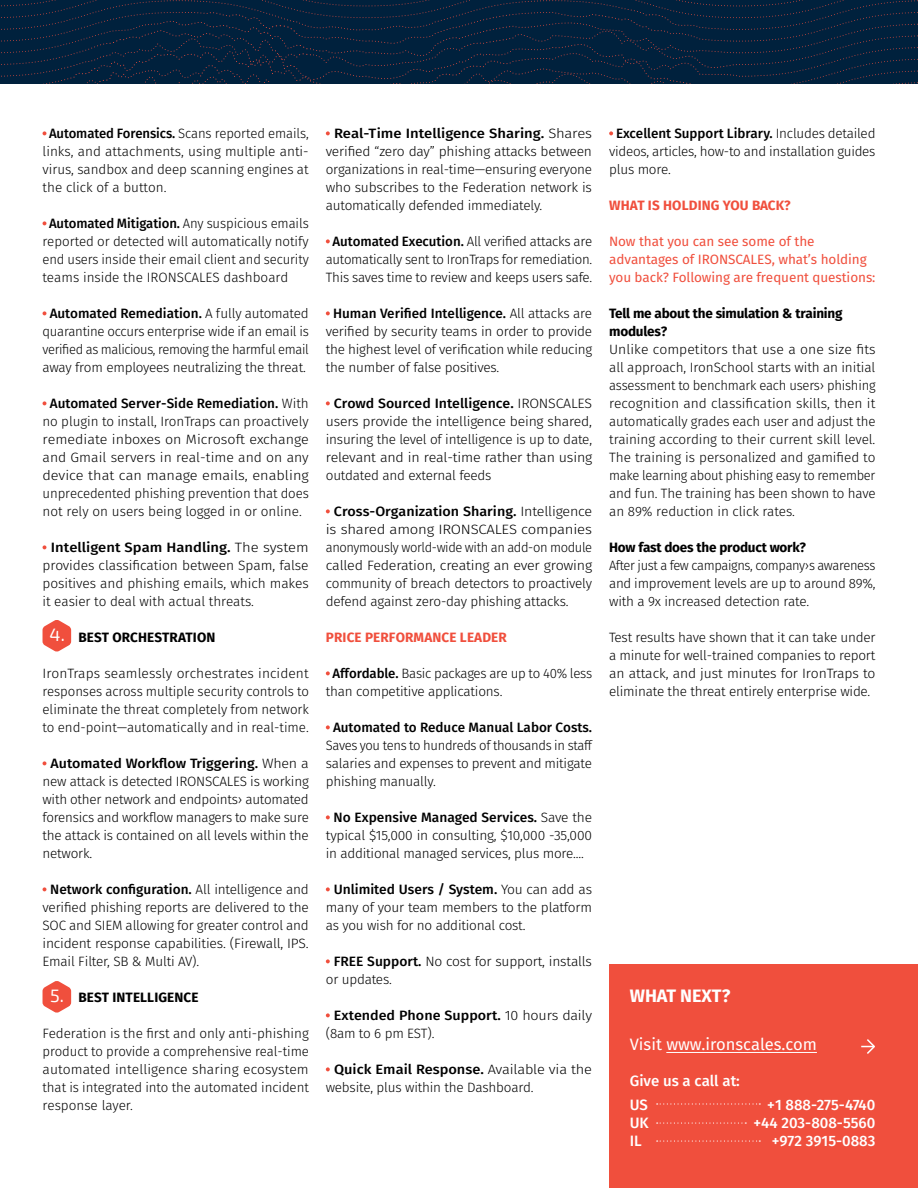
<style>
.page{position:relative;width:918px;height:1188px;background:#fff}
.page>*{position:absolute;margin:0;border:0;box-sizing:border-box;transform-origin:0 0}
.t1{font:700 18px "Fira Sans";letter-spacing:-.005em;color:#fff}
.t2{font:18px "Exo 2";color:#fff}
.t3{font:16.5px "Fira Sans";color:#fff}
.t4{font:500 15px "Fira Sans";color:#fff}
.t5{font:300 13.5px/18px "Fira Sans";letter-spacing:-.015em;color:#000;text-align:justify}
.t6{font:300 13.5px/18px "Fira Sans";letter-spacing:-.015em;color:#000;text-align:justify;scale:1.05 1}
.t7{font:300 13.5px/18px "Fira Sans";letter-spacing:-.015em;color:#000;text-align:justify;scale:1.1 1}
.t8{font:300 13.5px/18px "Fira Sans";letter-spacing:-.015em;color:#000;text-align:justify;scale:1.06 1}
.t9{font:300 13.5px/18px "Fira Sans";letter-spacing:-.015em;color:#000;text-align:justify;scale:.96 1}
.t10{font:13.5px/18px "Fira Sans";letter-spacing:-.005em;color:#f04f3d}
.t11{font:700 13.5px/18px "Fira Sans";letter-spacing:-.015em;color:#000}
.t12{font:300 13.5px/18px "Fira Sans";letter-spacing:-.015em;color:#000;scale:1.08 1}
.t13{font:700 13.5px "Fira Sans";letter-spacing:.01em;color:#f04f3d}
.t14{font:500 13.5px "Fira Sans";color:#000}
.t15{font:700 13.5px "Fira Sans";letter-spacing:.01em;color:#000}
.s1{font-weight:500}
</style>
<div class="page">
<div style="left:609px;top:964px;width:309px;height:224px;background:#f04f3d"></div>
<svg style="left:326px;top:131px;width:4px;height:4px"></svg>
<svg style="left:326px;top:239px;width:4px;height:4px"></svg>
<svg style="left:326px;top:311px;width:4px;height:4px"></svg>
<svg style="left:326px;top:401px;width:4px;height:4px"></svg>
<svg style="left:326px;top:509px;width:4px;height:4px"></svg>
<svg style="left:326px;top:671px;width:4px;height:4px"></svg>
<svg style="left:326px;top:725px;width:4px;height:4px"></svg>
<svg style="left:326px;top:815px;width:4px;height:4px"></svg>
<svg style="left:326px;top:887px;width:4px;height:4px"></svg>
<svg style="left:326px;top:959px;width:4px;height:4px"></svg>
<svg style="left:326px;top:1013px;width:4px;height:4px"></svg>
<svg style="left:326px;top:1067px;width:4px;height:4px"></svg>
<svg style="left:43px;top:131px;width:3px;height:4px"></svg>
<svg style="left:43px;top:221px;width:3px;height:4px"></svg>
<svg style="left:43px;top:311px;width:3px;height:4px"></svg>
<svg style="left:43px;top:401px;width:3px;height:4px"></svg>
<svg style="left:43px;top:545px;width:3px;height:4px"></svg>
<svg style="left:43px;top:620px;width:28px;height:32px"></svg>
<svg style="left:43px;top:761px;width:3px;height:4px"></svg>
<svg style="left:43px;top:887px;width:3px;height:4px"></svg>
<svg style="left:43px;top:981px;width:28px;height:32px"></svg>
<svg style="left:609px;top:131px;width:4px;height:4px"></svg>
<svg style="left:0;top:0;width:918px;height:84px;background:#04213d"></svg>
<hr style="left:666px;top:1052px;width:151px;height:1px;background:#fff">
<svg style="left:861px;top:1039px;width:14px;height:15px"></svg>
<svg style="left:657px;top:1103px;width:103px;height:2px"></svg>
<svg style="left:657px;top:1123px;width:89px;height:1px"></svg>
<svg style="left:657px;top:1141px;width:103px;height:1px"></svg>
<p class="t5" style="left:49px;top:125px;width:261px"><span class="s1">Automated Forensics.</span> Scans reported emails,</p>
<p class="t5" style="left:43px;top:161px;width:268px">virus, sandbox and deep scanning engines at</p>
<p class="t5" style="left:43px;top:143px;width:268px">links, and attachments, using multiple anti-</p>
<p class="t5" style="left:43px;top:179px;width:125px">the click of a button.</p>
<p class="t5" style="left:43px;top:215px;width:268px;text-indent:7px"><span class="s1">Automated Mitigation.</span> Any suspicious emails reported or detected will automatically notify end users inside their email client and security teams inside the IRONSCALES dashboard</p>
<p class="t5" style="left:43px;top:305px;width:268px;text-align:center"><span class="s1">Automated Remediation</span> A<span class="s1">.</span> fully automated quarantine occurs enterprise wide if an email is verified as malicious, removing the harmful email away from employees neutralizing the threat.</p>
<p class="t5" style="left:43px;top:395px;width:268px;text-align:center"><span class="s1">Automated Server-Side Remediation.</span> With no plugin to install, IronTraps can proactively remediate inboxes on Microsoft exchange and Gmail servers in real-time and on any device that can manage emails, enabling unprecedented phishing prevention that does not rely on users being logged in or online.</p>
<p class="t7" style="left:43px;top:539px;width:244px;text-indent:8px"><span class="s1">Intelligent Spam Handling.</span> The system provides classification between Spam, false positives and phishing emails, which makes it easier to deal with actual threats.</p>
<p class="t15" style="left:78px;top:628px;width:139px">BEST ORCHESTRATION</p>
<h1 class="t2" style="left:50px;top:624px;width:17px">4.</h1>
<p class="t5" style="left:43px;top:665px;width:268px">IronTraps seamlessly orchestrates incident responses across multiple security controls to eliminate the threat completely from network to end-point—automatically and in real-time.</p>
<p class="t6" style="left:43px;top:755px;width:255px;text-indent:8px"><span class="s1">Automated Workflow Triggering.</span> When a new attack is detected IRONSCALES is working with other network and endpoints› automated forensics and workflow managers to make sure the attack is contained on all levels within the network.</p>
<p class="t5" style="left:43px;top:881px;width:268px;text-indent:8px"><span class="s1">Network configuration.</span> All intelligence and verified phishing reports are delivered to the SOC and SIEM allowing for greater control and incident response capabilities (. Firewall, IPS.<br>Email Filter, SB &amp; Multi AV .(</p>
<p class="t15" style="left:78px;top:988px;width:122px">BEST INTELLIGENCE</p>
<h1 class="t2" style="left:50px;top:986px;width:15px">5.</h1>
<p class="t5" style="left:43px;top:1025px;width:268px">Federation is the first and only anti-phishing product to provide a comprehensive real-time automated intelligence sharing ecosystem that is integrated into the automated incident response layer.</p>
<p class="t7" style="left:326px;top:125px;width:244px;text-indent:8px"><span class="s1">Real-Time Intelligence Sharing.</span> Shares verified “zero day” phishing attacks between organizations in real-time—ensuring everyone who subscribes to the Federation network is automatically defended immediately.</p>
<p class="t5" style="left:326px;top:233px;width:268px;text-align:center"><span class="s1">Automated Execution.</span> All verified attacks are automatically sent to IronTraps for remediation.<br>This saves time to review and keeps users safe.</p>
<p class="t5" style="left:326px;top:305px;width:268px;text-indent:7px"><span class="s1">Human Verified Intelligence.</span> All attacks are verified by security teams in order to provide the highest level of verification while reducing the number of false positives.</p>
<p class="t6" style="left:326px;top:395px;width:255px;text-indent:8px"><span class="s1">Crowd Sourced Intelligence.</span> IRONSCALES users provide the intelligence being shared, insuring the level of intelligence is up to date, relevant and in real-time rather than using outdated and external feeds</p>
<p class="t8" style="left:326px;top:503px;width:253px;text-indent:8px"><span class="s1">Cross-Organization Sharing.</span> Intelligence is shared among IRONSCALES companies anonymously world-wide with an add-on module called Federation, creating an ever growing community of breach detectors to proactively defend against zero-day phishing attacks.</p>
<p class="t13" style="left:326px;top:628px;width:182px">PRICE PERFORMANCE LEADER</p>
<p class="t5" style="left:326px;top:665px;width:268px;text-indent:7px"><span class="s1">Affordable.</span> Basic packages are up to 40% less than competitive applications.</p>
<p class="t14" style="left:333px;top:718px;width:261px">Automated to Reduce Manual Labor Costs.</p>
<p class="t9" style="left:326px;top:737px;width:279px">Saves you tens to hundreds of thousands in staff salaries and expenses to prevent and mitigate phishing manually.</p>
<p class="t5" style="left:326px;top:809px;width:268px;text-indent:8px"><span class="s1">No Expensive Managed Services.</span> Save the typical $15,000 in consulting, $10,000 -35,000 in additional managed services, plus more....</p>
<p class="t5" style="left:326px;top:881px;width:268px;text-indent:8px"><span class="s1">Unlimited Users / System.</span> You can add as many of your team members to the platform as you wish for no additional cost.</p>
<p class="t5" style="left:326px;top:953px;width:268px;text-indent:8px"><span class="s1">FREE Support.</span> No cost for support, installs or updates.</p>
<p class="t8" style="left:326px;top:1007px;width:253px;text-indent:8px"><span class="s1">Extended Phone Support.</span> 10 hours daily<br>8( am to 6 pm EST .(</p>
<p class="t12" style="left:326px;top:1061px;width:248px;text-indent:8px"><span class="s1">Quick Email Response.</span> Available via the website, plus within the Dashboard.</p>
<p class="t5" style="left:609px;top:125px;width:268px;text-indent:7px"><span class="s1">Excellent Support Library.</span> Includes detailed videos, articles, how-to and installation guides plus more.</p>
<p class="t13" style="left:609px;top:196px;width:183px">WHAT IS HOLDING YOU BACK?</p>
<p class="t10" style="left:609px;top:233px;width:268px">Now that you can see some of the advantages of IRONSCALES, what s’ holding you back? Following are frequent questions:</p>
<p class="t11" style="left:609px;top:305px;width:235px">Tell me about the simulation &amp; training modules?</p>
<p class="t5" style="left:609px;top:341px;width:268px">Unlike competitors that use a one size fits all approach, IronSchool starts with an initial assessment to benchmark each users› phishing recognition and classification skills, then it automatically grades each user and adjust the training according to their current skill level.<br>The training is personalized and gamified to make learning about phishing easy to remember and fun. The training has been shown to have an 89% reduction in click rates.</p>
<p class="t11" style="left:609px;top:539px;width:198px">How fast does the product work?</p>
<p class="t9" style="left:609px;top:557px;width:279px">After just a few campaigns, company s› awareness and improvement levels are up to around 89%, with x9a increased detection rate.</p>
<p class="t5" style="left:609px;top:629px;width:268px">Test results have shown that it can take under a minute for well-trained companies to report an attack, and just minutes for IronTraps to eliminate the threat entirely enterprise wide.</p>
<h1 class="t1" style="left:630px;top:983px;width:102px">WHAT NEXT?</h1>
<p class="t3" style="left:630px;top:1033px;width:189px">Visit www.ironscales.com</p>
<p class="t4" style="left:630px;top:1070px;width:112px">Give us a call at:</p>
<p class="t4" style="left:767px;top:1094px;width:110px">+1 888-275-4740</p>
<p class="t4" style="left:630px;top:1094px;width:20px">US</p>
<p class="t4" style="left:630px;top:1112px;width:21px">UK</p>
<p class="t4" style="left:630px;top:1130px;width:14px">IL</p>
<p class="t4" style="left:753px;top:1112px;width:124px">+44 203-808-5560</p>
<p class="t4" style="left:772px;top:1130px;width:105px">+972 3915-0883</p>
</div>
